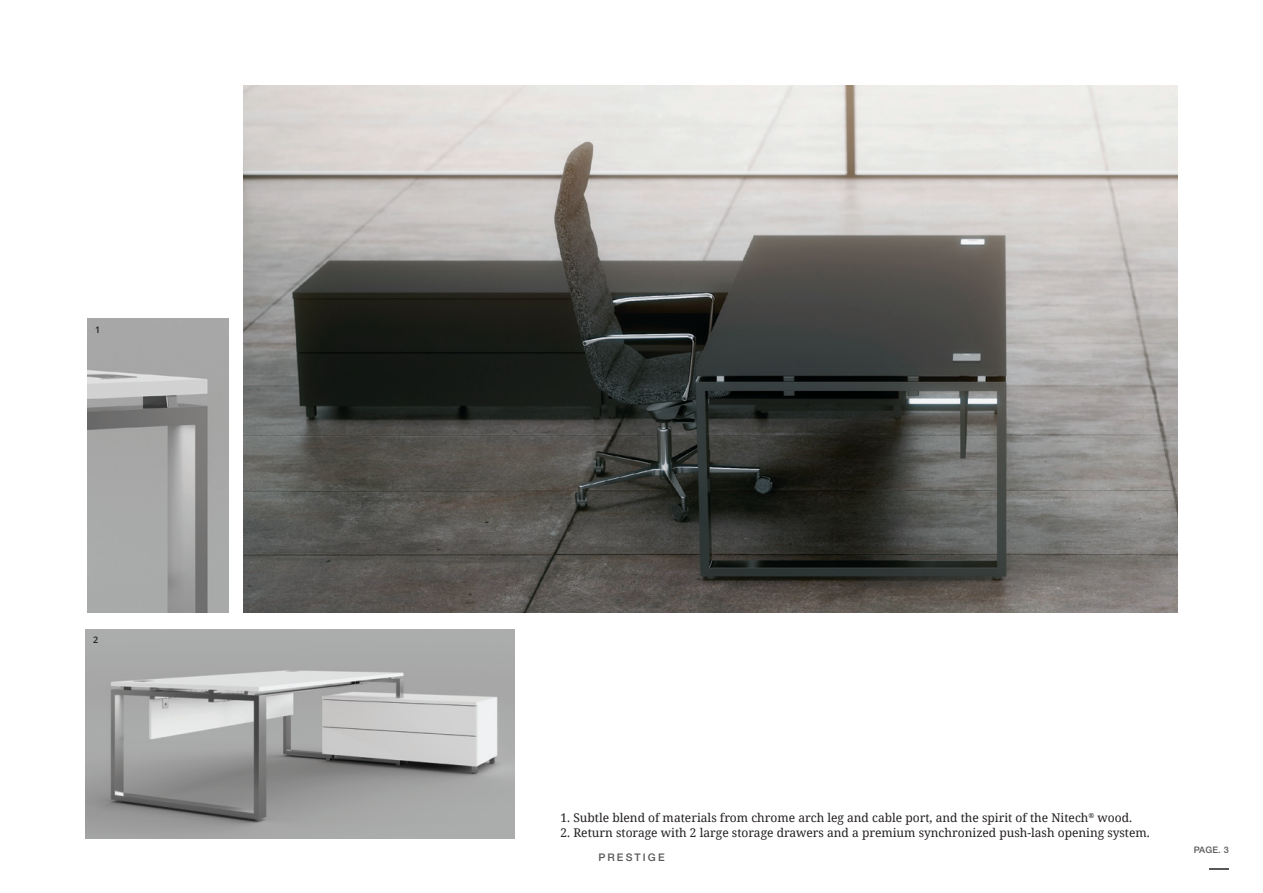
<style>
.page{position:relative;width:1263px;height:893px;background:#fff}
.page>*{position:absolute;margin:0;border:0;box-sizing:border-box;transform-origin:0 0}
.Détails{font:12px "Noto Serif";color:#231f20}
.t1{font:500 10.5px "Helvetica Neue LT Std";letter-spacing:.2em;color:#57585a}
.t2{font:500 9px "Helvetica Neue LT Std";color:#57585a}
.t3{font:600 9px "Open Sans";color:#231f20}
</style>
<div class="page">
<svg style="left:1209px;top:869px;width:20px;height:1px"></svg>
<img style="left:244px;top:85px;width:933px;height:527px">
<img style="left:87px;top:318px;width:141px;height:294px">
<img style="left:85px;top:629px;width:429px;height:210px">
<p class="t3" style="left:95px;top:323px;width:7px">1</p>
<p class="t3" style="left:93px;top:634px;width:7px">2</p>
<p class="Détails" style="left:561px;top:809px;width:573px">1. Subtle blend of materials from chrome arch leg and cable port, and the spirit of the Nitech<sup>®</sup> wood.</p>
<p class="Détails" style="left:561px;top:824px;width:591px">2. Return storage with 2 large storage drawers and a premium synchronized push-lash opening system.</p>
<p class="t1" style="left:598px;top:851px;width:68px">PRESTIGE</p>
<p class="t1" style="left:585px;top:851px;width:93px">FIFTY - FIFTY</p>
<p class="t2" style="left:1194px;top:844px;width:36px">PAGE. 3</p>
</div>
